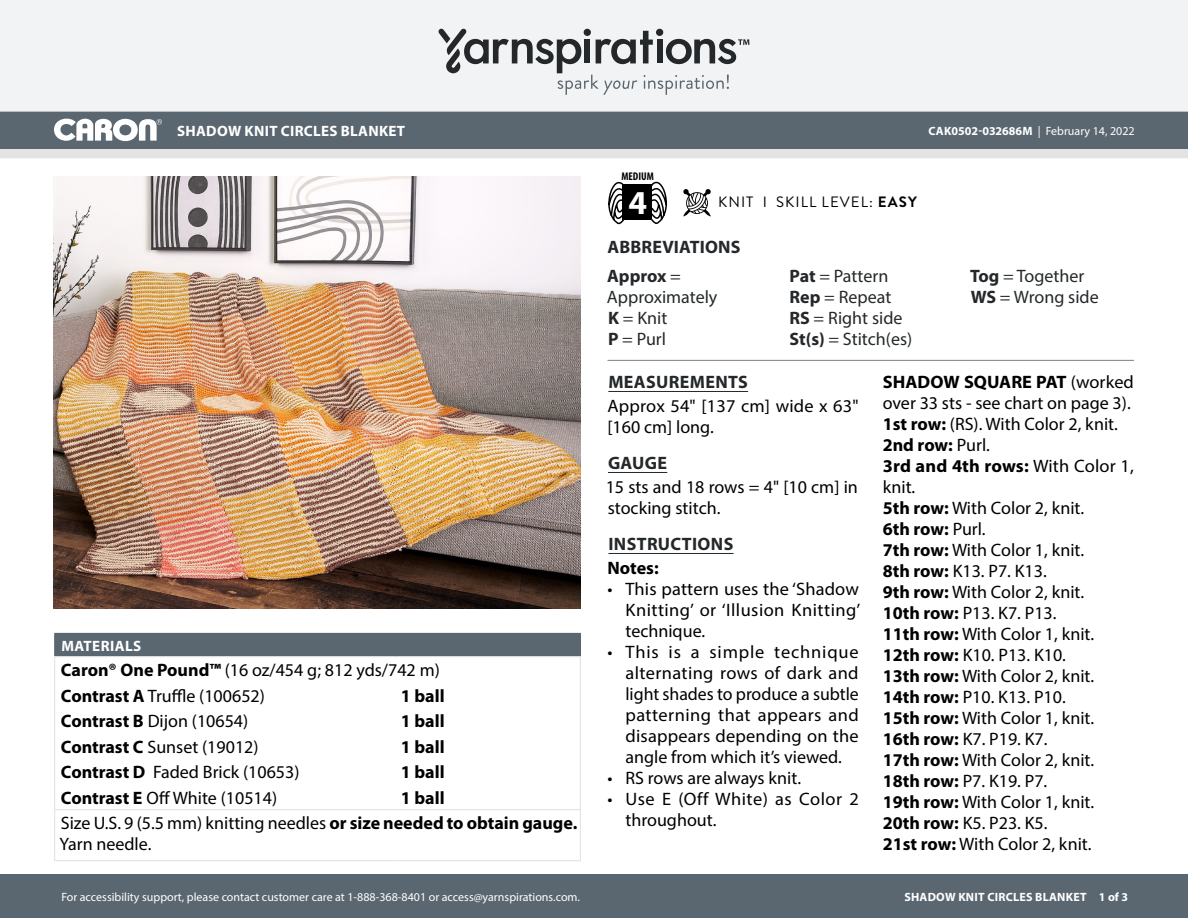
<style>
.page{position:relative;width:1188px;height:918px;background:#fff}
.page>*{position:absolute;margin:0;border:0;box-sizing:border-box;transform-origin:0 0}
.t1{font:700 33.6px "Myriad Pro";color:#fff}
.Body_-__Auto_Style_w{font:18px/21px "Myriad Pro";color:#000}
.Materials_-_Needle{font:18px/21px "Myriad Pro";color:#000;text-align:justify}
.Material_-__Colors_i{font:18px "Myriad Pro";color:#000}
.Abbreviations_-_With{font:18px/21px "Myriad Pro";color:#24282a}
.Body_-_HEADERS_-_Und{font:700 18px "Myriad Pro";letter-spacing:.02em;color:#24282a}
.Body_-_NO_Automatic{font:18px/21px "Myriad Pro";color:#000}
.Materials_-_Brand{font:18px "Myriad Pro";color:#000}
.Materials_-_Needle-2{font:18px/21px "Myriad Pro";letter-spacing:.02em;color:#000}
.Body_-__Auto_Style_w-2{font:700 18px "Myriad Pro";color:#000}
.Material_-__Colors_i-2{font:700 18px "Myriad Pro";color:#000}
.Materials_-__Header{font:700 15px "Myriad Pro";letter-spacing:.02em;color:#fff}
.Type_of_pattern___Sk{font:15px "Brandon Grotesque";letter-spacing:.07em;color:#000}
.t2{font:12px "Myriad Pro";color:#fff}
.t3{font:700 12px "Myriad Pro";letter-spacing:.02em;color:#fff}
.t4{font:700 condensed 11.25px "Myriad Pro";color:#000}
.s1{font-weight:700}
.s2{font-weight:400}
</style>
<div class="page">
<div style="left:0;top:875px;width:1188px;height:43px;background:#5a6670"></div>
<div style="left:0;top:149px;width:1188px;height:9px;background:#e4e3e3"></div>
<div style="left:0;top:111px;width:1188px;height:38px;background:#5a6670"></div>
<div style="left:0;top:0;width:1188px;height:112px;background:#f2f3f4"></div>
<svg style="left:438px;top:29px;width:311px;height:66px"></svg>
<svg style="left:683px;top:189px;width:28px;height:28px"></svg>
<svg style="left:608px;top:181px;width:18px;height:43px"></svg>
<svg style="left:649px;top:181px;width:18px;height:43px"></svg>
<div style="left:622px;top:185px;width:30px;height:35px;background:#000"></div>
<svg style="left:54px;top:119px;width:108px;height:22px"></svg>
<img style="left:54px;top:177px;width:527px;height:431px">
<hr style="left:608px;top:391px;width:140px;height:1px;background:#24282a">
<hr style="left:608px;top:472px;width:59px;height:1px;background:#24282a">
<hr style="left:608px;top:553px;width:126px;height:1px;background:#24282a">
<hr style="left:608px;top:360px;width:526px;height:1px;background:#7d7d7d">
<div style="left:55px;top:633px;width:525px;height:24px;background:#5a6670"></div>
<hr style="left:54px;top:633px;width:342px;height:1px;background:#5a6670">
<hr style="left:396px;top:633px;width:185px;height:1px;background:#5a6670">
<hr style="left:54px;top:656px;width:342px;height:1px;background:#e4e3e3">
<hr style="left:396px;top:656px;width:185px;height:1px;background:#e4e3e3">
<svg style="left:54px;top:634px;width:1px;height:175px"></svg>
<svg style="left:580px;top:634px;width:1px;height:175px"></svg>
<hr style="left:54px;top:810px;width:1px;height:50px;background:#e4e3e3">
<hr style="left:54px;top:809px;width:342px;height:1px;background:#e4e3e3">
<hr style="left:396px;top:809px;width:185px;height:1px;background:#e4e3e3">
<hr style="left:580px;top:810px;width:1px;height:50px;background:#e4e3e3">
<hr style="left:54px;top:860px;width:342px;height:1px;background:#e4e3e3">
<hr style="left:396px;top:860px;width:185px;height:1px;background:#e4e3e3">
<p class="Materials_-__Header" style="left:177px;top:121px;width:229px">SHADOW KNIT CIRCLES BLANKET</p>
<p class="Materials_-__Header" style="left:61px;top:636px;width:81px">MATERIALS</p>
<p class="Materials_-_Brand" style="left:61px;top:659px;width:380px"><span class="s1">Caron® One Pound™</span> (16 oz/454 g; 812 yds/742 m)</p>
<p class="Material_-__Colors_i" style="left:61px;top:684px;width:205px"><span class="s1">Contrast A</span> Truffle (100652)</p>
<p class="Material_-__Colors_i-2" style="left:401px;top:684px;width:45px">1 ball</p>
<p class="Material_-__Colors_i" style="left:61px;top:710px;width:189px"><span class="s1">Contrast B</span> Dijon (10654)</p>
<p class="Material_-__Colors_i-2" style="left:401px;top:709px;width:45px">1 ball</p>
<p class="Material_-__Colors_i" style="left:61px;top:735px;width:199px"><span class="s1">Contrast C</span> Sunset (19012)</p>
<p class="Material_-__Colors_i-2" style="left:401px;top:735px;width:45px">1 ball</p>
<p class="Material_-__Colors_i" style="left:61px;top:761px;width:240px"><span class="s1">Contrast D</span> Faded Brick (10653)</p>
<p class="Material_-__Colors_i-2" style="left:401px;top:760px;width:45px">1 ball</p>
<p class="Material_-__Colors_i" style="left:61px;top:786px;width:218px"><span class="s1">Contrast E</span> Off White (10514)</p>
<p class="Material_-__Colors_i-2" style="left:401px;top:786px;width:45px">1 ball</p>
<p class="Materials_-_Needle" style="left:61px;top:812px;width:518px">Size U.S. 9 (5.5 mm) knitting needles <span class="s1">or size needed to obtain gauge.</span></p>
<p class="Materials_-_Needle" style="left:60px;top:833px;width:93px">Yarn needle.</p>
<p class="t2" style="left:61px;top:889px;width:520px">For accessibility support, please contact customer care at 1-888-368-8401 or access@yarnspirations.com.</p>
<p class="t2" style="left:928px;top:124px;width:208px"><span class="s1">CAK0502-032686M</span> | February 14, 2022</p>
<p class="t4" style="left:621px;top:169px;width:34px">MEDIUM</p>
<h1 class="t1" style="left:629px;top:180px;width:20px">4</h1>
<p class="Type_of_pattern___Sk" style="left:718px;top:192px;width:200px">KNIT I SKILL LEVEL: <span class="s1">EASY</span></p>
<p class="Body_-_HEADERS_-_Und" style="left:608px;top:235px;width:135px">ABBREVIATIONS</p>
<p class="Abbreviations_-_With" style="left:607px;top:265px;width:112px"><span class="s1">Approx</span> =<br>Approximately</p>
<p class="Abbreviations_-_With" style="left:608px;top:307px;width:61px"><span class="s1">K</span> = Knit</p>
<p class="Abbreviations_-_With" style="left:608px;top:328px;width:60px"><span class="s1">P</span> = Purl</p>
<p class="Abbreviations_-_With" style="left:790px;top:265px;width:100px"><span class="s1">Pat</span> = Pattern</p>
<p class="Abbreviations_-_With" style="left:790px;top:286px;width:103px"><span class="s1">Rep</span> = Repeat</p>
<p class="Abbreviations_-_With" style="left:790px;top:307px;width:114px"><span class="s1">RS</span> = Right side</p>
<p class="Abbreviations_-_With" style="left:789px;top:328px;width:124px"><span class="s1">St(s)</span> = Stitch(es)</p>
<p class="Abbreviations_-_With" style="left:970px;top:265px;width:116px"><span class="s1">Tog</span> = Together</p>
<p class="Abbreviations_-_With" style="left:971px;top:286px;width:129px"><span class="s1">WS</span> = Wrong side</p>
<p class="Body_-_HEADERS_-_Und" style="left:608px;top:371px;width:141px">MEASUREMENTS</p>
<p class="Body_-__Auto_Style_w" style="left:608px;top:396px;width:253px">Approx 54" [137 cm] wide x 63" [160 cm] long.</p>
<p class="Body_-_HEADERS_-_Und" style="left:608px;top:452px;width:61px">GAUGE</p>
<p class="Body_-_NO_Automatic" style="left:606px;top:477px;width:254px">15 sts and 18 rows = 4" [10 cm] in stocking stitch.</p>
<p class="Body_-_HEADERS_-_Und" style="left:608px;top:533px;width:126px">INSTRUCTIONS</p>
<p class="Body_-__Auto_Style_w-2" style="left:608px;top:557px;width:53px">Notes:</p>
<p class="Materials_-_Needle" style="left:626px;top:579px;width:236px;text-indent:-18px">• This pattern uses the ‘Shadow Knitting’ or ‘Illusion Knitting’ technique.</p>
<p class="Materials_-_Needle" style="left:626px;top:642px;width:235px;text-indent:-18px">• This is a simple technique alternating rows of dark and light shades to produce a subtle patterning that appears and disappears depending on the angle from which it’s viewed.</p>
<p class="Materials_-_Needle" style="left:608px;top:768px;width:195px">• RS rows are always knit.</p>
<p class="Materials_-_Needle-2" style="left:626px;top:789px;width:235px;text-indent:-18px">• Use E (Off White) as Color 2 throughout.</p>
<p class="Body_-__Auto_Style_w" style="left:883px;top:372px;width:253px"><span class="s1">SHADOW SQUARE PAT</span> (worked over 33 sts - see chart on page 3).</p>
<p class="Body_-__Auto_Style_w" style="left:883px;top:414px;width:237px"><span class="s1">1st row:</span> (RS). With Color 2, knit.</p>
<p class="Body_-__Auto_Style_w-2" style="left:883px;top:434px;width:109px">2nd row: <span class="s2">Purl.</span></p>
<p class="Body_-__Auto_Style_w" style="left:883px;top:456px;width:253px"><span class="s1">3rd and 4th rows:</span> With Color 1, knit.</p>
<p class="Body_-__Auto_Style_w" style="left:883px;top:498px;width:203px"><span class="s1">5th row:</span> With Color 2, knit.</p>
<p class="Body_-__Auto_Style_w-2" style="left:883px;top:518px;width:104px">6th row: <span class="s2">Purl.</span></p>
<p class="Body_-__Auto_Style_w" style="left:883px;top:540px;width:203px"><span class="s1">7th row:</span> With Color 1, knit.</p>
<p class="Body_-__Auto_Style_w" style="left:883px;top:561px;width:166px"><span class="s1">8th row:</span> K13. P7. K13.</p>
<p class="Body_-__Auto_Style_w" style="left:883px;top:582px;width:203px"><span class="s1">9th row:</span> With Color 2, knit.</p>
<p class="Body_-__Auto_Style_w" style="left:883px;top:603px;width:175px"><span class="s1">10th row:</span> P13. K7. P13.</p>
<p class="Body_-__Auto_Style_w" style="left:883px;top:624px;width:213px"><span class="s1">11th row:</span> With Color 1, knit.</p>
<p class="Body_-__Auto_Style_w" style="left:883px;top:645px;width:185px"><span class="s1">12th row:</span> K10. P13. K10.</p>
<p class="Body_-__Auto_Style_w" style="left:883px;top:666px;width:213px"><span class="s1">13th row:</span> With Color 2, knit.</p>
<p class="Body_-__Auto_Style_w" style="left:883px;top:687px;width:185px"><span class="s1">14th row:</span> P10. K13. P10.</p>
<p class="Body_-__Auto_Style_w" style="left:883px;top:708px;width:213px"><span class="s1">15th row:</span> With Color 1, knit.</p>
<p class="Body_-__Auto_Style_w" style="left:883px;top:729px;width:166px"><span class="s1">16th row:</span> K7. P19. K7.</p>
<p class="Body_-__Auto_Style_w" style="left:883px;top:750px;width:213px"><span class="s1">17th row:</span> With Color 2, knit.</p>
<p class="Body_-__Auto_Style_w" style="left:883px;top:771px;width:166px"><span class="s1">18th row:</span> P7. K19. P7.</p>
<p class="Body_-__Auto_Style_w" style="left:883px;top:792px;width:213px"><span class="s1">19th row:</span> With Color 1, knit.</p>
<p class="Body_-__Auto_Style_w" style="left:883px;top:813px;width:166px"><span class="s1">20th row:</span> K5. P23. K5.</p>
<p class="Body_-__Auto_Style_w" style="left:883px;top:834px;width:210px"><span class="s1">21st row:</span> With Color 2, knit.</p>
<p class="t3" style="left:904px;top:889px;width:225px">SHADOW KNIT CIRCLES BLANKET 1 of 3</p>
</div>
